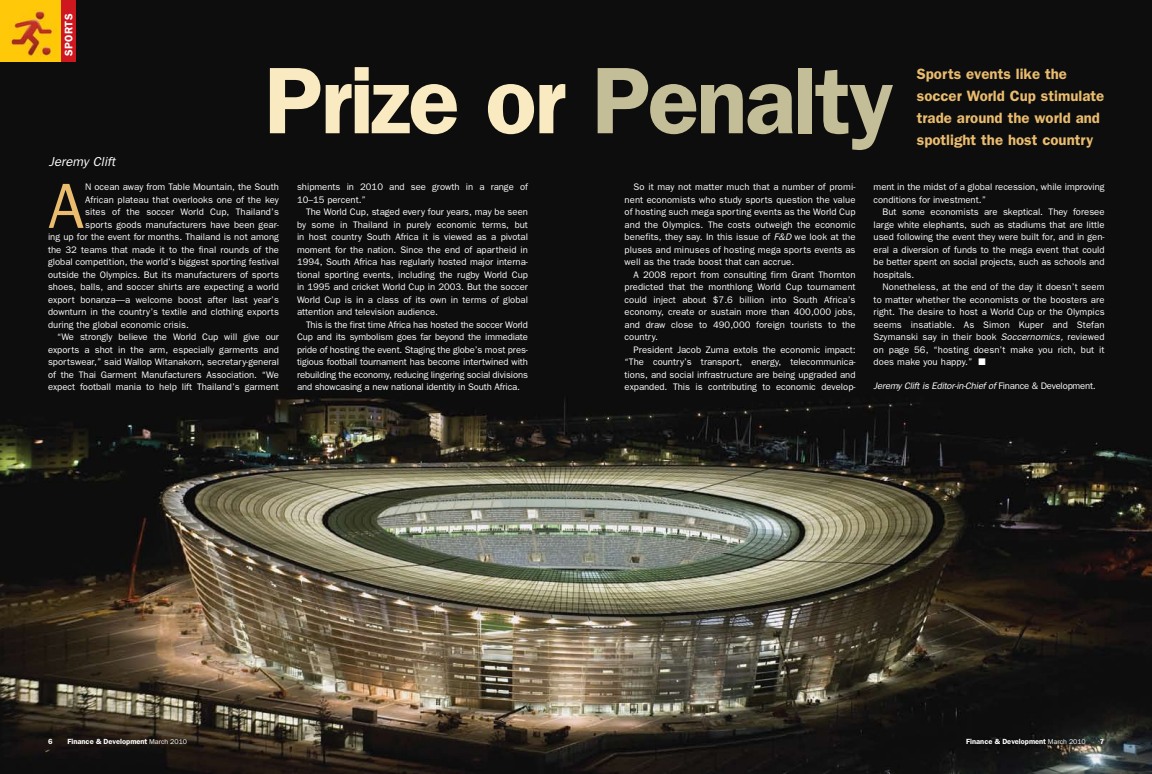
<style>
.page{position:relative;width:1152px;height:774px;background:#fff}
.page>*{position:absolute;margin:0;border:0;box-sizing:border-box;transform-origin:0 0}
.t1{font:600 95px "Franklin Gothic";letter-spacing:-.03em;color:#f9eac1}
.t2{font:64.2px "Franklin Gothic";color:#eabc6e}
.t3{font:600 15px/22px "Franklin Gothic";color:#eabc6e}
.t4{font:italic 13px "Franklin Gothic";color:#fff}
.t5{font:600 11px "Franklin Gothic";letter-spacing:.02em;color:#fff}
.t6{font:9.5px/12.5px "Franklin Gothic";letter-spacing:.005em;color:#fff;text-align:justify}
.t7{font:italic 9.5px "Franklin Gothic";letter-spacing:-.02em;color:#fff}
.t8{font:600 7.5px "Franklin Gothic";color:#fff}
.s1{color:#c4be98}
.s2{font-style:italic}
.s3{font-style:normal}
.s4{font-weight:400;font-size:7px}
</style>
<div class="page">
<img style="left:0;top:0;width:1152px;height:774px">
<div style="left:964px;top:736px;width:145px;height:14px;background:#000;opacity:.75"></div>
<img style="left:0;top:0;width:61px;height:61px">
<div style="left:61px;top:0;width:14px;height:62px;background:#ce171e"></div>
<svg style="left:48px;top:738px;width:4px;height:6px"></svg>
<svg style="left:1100px;top:739px;width:4px;height:5px"></svg>
<p class="t5" style="left:62px;top:56px;width:43px;rotate:-90deg">SPORTS</p>
<h3 class="t4" style="left:49px;top:154px;width:68px">Jeremy Clift</h3>
<h1 class="t1" style="left:264px;top:45px;width:631px">Prize or <span class="s1">Penalty</span></h1>
<h3 class="t3" style="left:917px;top:63px;width:189px">Sports events like the soccer World Cup stimulate trade around the world and spotlight the host country</h3>
<h2 class="t2" style="left:48px;top:169px;width:37px">A</h2>
<p class="t6" style="left:85px;top:181px;width:195px">N ocean away from Table Mountain, the South</p>
<p class="t6" style="left:85px;top:194px;width:195px">African plateau that overlooks one of the key</p>
<p class="t6" style="left:85px;top:206px;width:195px">sites of the soccer World Cup, Thailand’s</p>
<p class="t6" style="left:85px;top:219px;width:195px">sports goods manufacturers have been gear-</p>
<p class="t6" style="left:48px;top:231px;width:232px">ing up for the event for months. Thailand is not among</p>
<p class="t6" style="left:48px;top:244px;width:233px">the 32 teams that made it to the final rounds of the</p>
<p class="t6" style="left:48px;top:256px;width:233px">global competition, the world’s biggest sporting festival</p>
<p class="t6" style="left:48px;top:269px;width:232px">outside the Olympics. But its manufacturers of sports</p>
<p class="t6" style="left:48px;top:281px;width:232px">shoes, balls, and soccer shirts are expecting a world</p>
<p class="t6" style="left:48px;top:294px;width:233px">export bonanza—a welcome boost after last year’s</p>
<p class="t6" style="left:48px;top:306px;width:233px">downturn in the country’s textile and clothing exports</p>
<p class="t6" style="left:48px;top:319px;width:140px">during the global economic crisis.-</p>
<p class="t6" style="left:57px;top:331px;width:223px">“We strongly believe the World Cup will give our</p>
<p class="t6" style="left:48px;top:344px;width:233px">exports a shot in the arm, especially garments and</p>
<p class="t6" style="left:48px;top:356px;width:233px">sportswear,” said Wallop Witanakorn, secretary-general</p>
<p class="t6" style="left:48px;top:369px;width:232px">of the Thai Garment Manufacturers Association. “We</p>
<p class="t6" style="left:48px;top:381px;width:233px">expect football mania to help lift Thailand’s garment</p>
<p class="t6" style="left:297px;top:181px;width:233px">shipments in 2010 and see growth in a range of<br>10–15 percent.”</p>
<p class="t6" style="left:297px;top:206px;width:233px;text-indent:9px">The World Cup, staged every four years, may be seen by some in Thailand in purely economic terms, but in host country South Africa it is viewed as a pivotal moment for the nation. Since the end of apartheid in 1994, South Africa has regularly hosted major interna&shy;tional sporting events, including the rugby World Cup in 1995 and cricket World Cup in 2003. But the soccer World Cup is in a class of its own in terms of global attention and television audience.-</p>
<p class="t6" style="left:297px;top:319px;width:233px;text-indent:9px">This is the first time Africa has hosted the soccer World Cup and its symbolism goes far beyond the immediate pride of hosting the event. Staging the globe’s most pres&shy;tigious football tournament has become intertwined with rebuilding the economy, reducing lingering social divisions and showcasing a new national identity in South Africa.-</p>
<p class="t6" style="left:625px;top:181px;width:233px;text-indent:9px">So it may not matter much that a number of promi&shy;nent economists who study sports question the value of hosting such mega sporting events as the World Cup and the Olympics. The costs outweigh the economic benefits, they say. In this issue of <span class="s2">F&amp;D</span> we look at the pluses and minuses of hosting mega sports events as well as the trade boost that can accrue.-</p>
<p class="t6" style="left:625px;top:268px;width:233px;text-indent:9px">A 2008 report from consulting firm Grant Thornton predicted that the monthlong World Cup tournament could inject about $7.6 billion into South Africa’s economy, create or sustain more than 400,000 jobs, and draw close to 490,000 foreign tourists to the country.-</p>
<p class="t6" style="left:625px;top:343px;width:233px;text-indent:9px">President Jacob Zuma extols the economic impact: “The country’s transport, energy, telecommunica&shy;tions, and social infrastructure are being upgraded and expanded. This is contributing to economic develop-</p>
<p class="t6" style="left:874px;top:181px;width:233px">ment in the midst of a global recession, while improving conditions for investment.”</p>
<p class="t6" style="left:874px;top:206px;width:233px;text-indent:9px">But some economists are skeptical. They foresee large white elephants, such as stadiums that are little used following the event they were built for, and in gen&shy;eral a diversion of funds to the mega event that could be better spent on social projects, such as schools and hospitals.-</p>
<p class="t6" style="left:874px;top:281px;width:233px;text-indent:9px">Nonetheless, at the end of the day it doesn’t seem to matter whether the economists or the boosters are right. The desire to host a World Cup or the Olympics seems insatiable. As Simon Kuper and Stefan Szymanski say in their book <span class="s2">Soccernomics,</span> reviewed on page 56, “hosting doesn’t make you rich, but it does make you happy.” ■</p>
<p class="t7" style="left:874px;top:381px;width:224px">Jeremy Clift is Editor-in-Chief of <span class="s3">Finance &amp; Development</span>.-</p>
<p class="t8" style="left:68px;top:737px;width:121px">Finance &amp; Development <span class="s4">March 2010</span></p>
<p class="t8" style="left:966px;top:737px;width:121px">Finance &amp; Development <span class="s4">March 2010</span></p>
</div>
